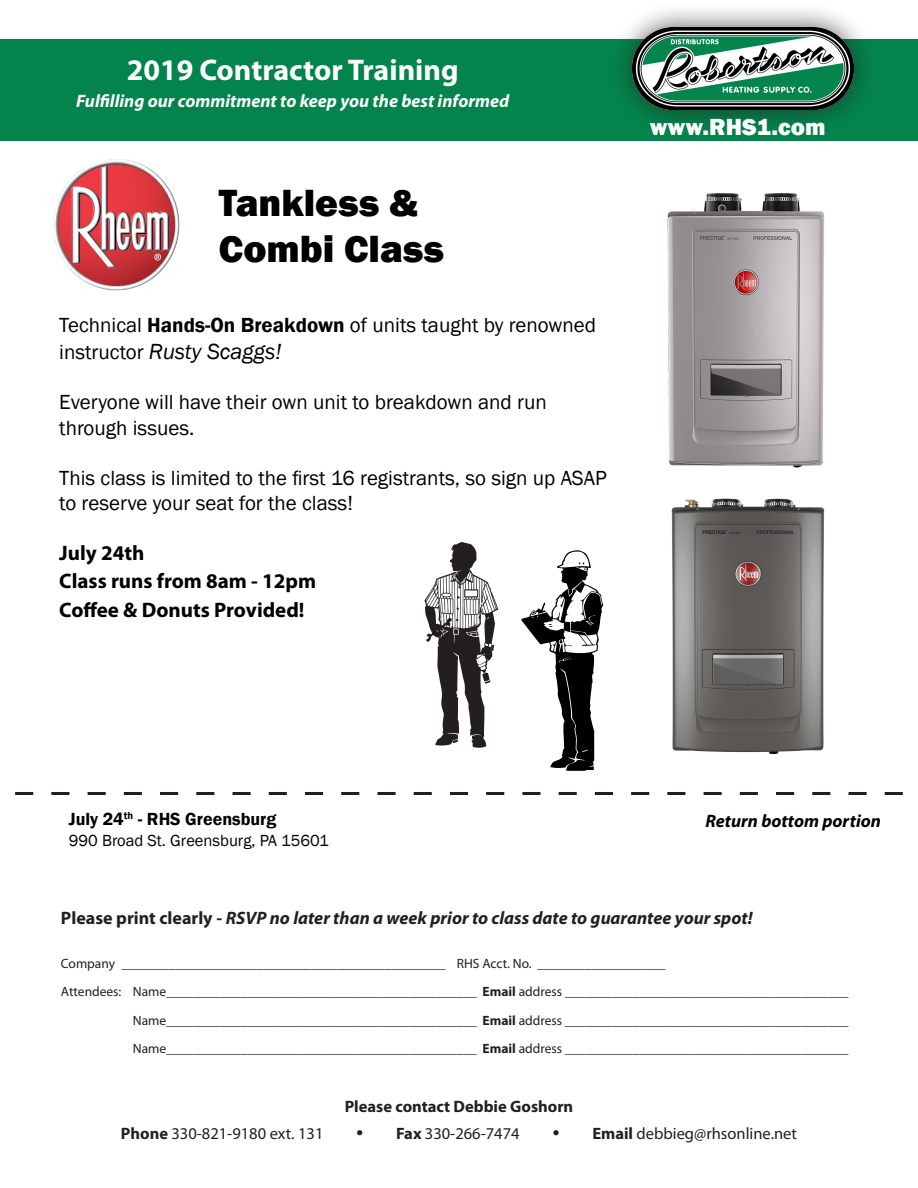
<style>
.page{position:relative;width:918px;height:1188px;background:#fff}
.page>*{position:absolute;margin:0;border:0;box-sizing:border-box;transform-origin:0 0}
.t1{font:800 39px "Franklin Gothic";color:#000}
.t2{font:700 30px "Myriad Pro";color:#fff}
.t3{font:800 24px "Franklin Gothic";color:#fff}
.t4{font:italic 22.5px "Franklin Gothic";color:#000}
.t5{font:21px/25.2px "Franklin Gothic";color:#000}
.t6{font:700 21px "Myriad Pro";color:#000}
.t7{font:italic 700 18px "Myriad Pro";color:#231f20}
.t8{font:italic 700 18px "Myriad Pro";color:#fff}
.t9{font:600 18px "Franklin Gothic";color:#000}
.t10{font:italic 700 18px "Myriad Pro";color:#000}
.t11{font:16.5px "Myriad Pro";color:#231f20}
.t12{font:16.5px "Franklin Gothic";color:#000}
.t13{font:700 16.5px "Myriad Pro";color:#231f20}
.t14{font:13.5px "Myriad Pro";color:#231f20}
.s1{font-weight:600}
.s2{font-style:normal;font-size:21px}
.s3{font-style:normal}
.s4{font-weight:700}
</style>
<div class="page">
<img style="left:424px;top:542px;width:75px;height:208px">
<img style="left:521px;top:550px;width:83px;height:221px">
<svg style="left:15px;top:792px;width:888px;height:3px"></svg>
<div style="left:0;top:39px;width:918px;height:102px;background:#03844c"></div>
<div style="left:608px;top:2px;width:270px;height:133px;background:#231f20;opacity:.75"></div>
<img style="left:633px;top:28px;width:220px;height:82px">
<img style="left:53px;top:159px;width:127px;height:132px">
<img style="left:667px;top:193px;width:158px;height:275px">
<img style="left:671px;top:498px;width:154px;height:257px">
<p class="t2" style="left:127px;top:51px;width:333px">2019 Contractor Training</p>
<p class="t8" style="left:76px;top:90px;width:435px">Fulfilling our commitment to keep you the best informed</p>
<p class="t1" style="left:219px;top:177px;width:201px">Tankless &amp;</p>
<p class="t1" style="left:219px;top:224px;width:227px">Combi Class</p>
<p class="t5" style="left:59px;top:313px;width:538px">Technical <span class="s1">Hands-On Breakdown</span> of units taught by renowned</p>
<p class="t4" style="left:59px;top:337px;width:224px"><span class="s2">instructor</span> Rusty Scaggs!</p>
<p class="t5" style="left:59px;top:390px;width:489px">Everyone will have their own unit to breakdown and run through issues.</p>
<p class="t5" style="left:59px;top:466px;width:549px">This class is limited to the first 16 registrants, so sign up ASAP to reserve your seat for the class!</p>
<p class="t6" style="left:59px;top:539px;width:87px">July 24th</p>
<p class="t6" style="left:59px;top:568px;width:258px">Class runs from 8am - 12pm</p>
<p class="t6" style="left:59px;top:596px;width:247px">Coffee &amp; Donuts Provided!</p>
<p class="t3" style="left:650px;top:112px;width:177px">www.RHS1.com</p>
<p class="t9" style="left:69px;top:808px;width:209px">July 24<sup>th</sup> - RHS Greensburg</p>
<p class="t12" style="left:69px;top:831px;width:261px">990 Broad St. Greensburg, PA 15601</p>
<p class="t10" style="left:706px;top:809px;width:177px">Return bottom portion</p>
<p class="t7" style="left:61px;top:907px;width:693px"><span class="s3">Please print clearly -</span> RSVP no later than a week prior to class date to guarantee your spot!</p>
<p class="t14" style="left:61px;top:955px;width:606px">Company ________________________________________________ RHS Acct. No. ___________________</p>
<p class="t14" style="left:61px;top:983px;width:789px">Attendees: Name______________________________________________ <span class="s4">Email</span> address __________________________________________</p>
<p class="t14" style="left:133px;top:1012px;width:717px">Name______________________________________________ <span class="s4">Email</span> address __________________________________________</p>
<p class="t14" style="left:133px;top:1040px;width:717px">Name______________________________________________ <span class="s4">Email</span> address __________________________________________</p>
<p class="t13" style="left:345px;top:1095px;width:230px">Please contact Debbie Goshorn</p>
<p class="t11" style="left:121px;top:1123px;width:204px"><span class="s4">Phone</span> 330-821-9180 ext. 131</p>
<p class="t11" style="left:357px;top:1123px;width:165px">● <span class="s4">Fax</span> 330-266-7474</p>
<p class="t11" style="left:553px;top:1123px;width:246px">● <span class="s4">Email</span> debbieg@rhsonline.net</p>
</div>
